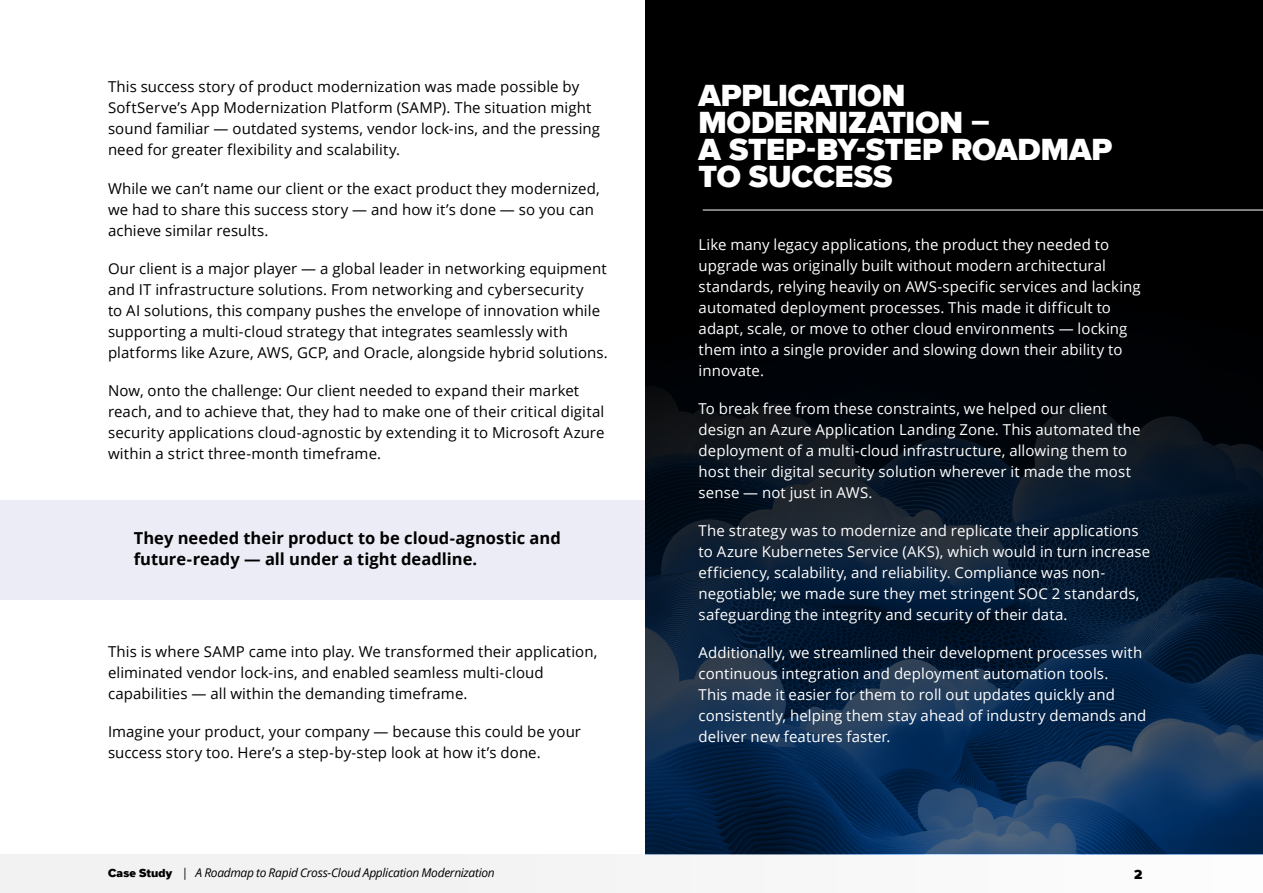
<style>
.page{position:relative;width:1263px;height:893px;background:#fff}
.page>*{position:absolute;margin:0;border:0;box-sizing:border-box;transform-origin:0 0}
.body_main_copy{font:900 31.5px/27px "Proxima Nova";color:#fff}
.BODY{font:700 16.5px/21px "Open Sans";color:#000}
.BODY-2{font:15px/21px "Open Sans";letter-spacing:.005em;color:#000}
.BODY-3{font:15px/21px "Open Sans";letter-spacing:.005em;color:#fff}
.t1{font:900 13.5px "Proxima Nova";color:#000}
.t2{font:italic 12px "Open Sans";letter-spacing:-.025em;color:#000}
.s1{font-family:"Proxima Nova";font-weight:900;font-style:normal}
</style>
<div class="page">
<div style="left:0;top:854px;width:1263px;height:39px;background:#f2f2f2"></div>
<div style="left:645px;top:0;width:618px;height:854px;background:#000"></div>
<img style="left:645px;top:334px;width:618px;height:520px">
<div style="left:0;top:500px;width:645px;height:100px;background:#ebecf5"></div>
<hr style="left:703px;top:210px;width:560px;height:1px;background:#fff">
<p class="BODY-2" style="left:108px;top:76px;width:493px">This success story of product modernization was made possible by SoftServe’s App Modernization Platform (SAMP). The situation might sound familiar — outdated systems, vendor lock-ins, and the pressing need for greater flexibility and scalability.</p>
<p class="BODY-2" style="left:108px;top:177px;width:493px">While we can’t name our client or the exact product they modernized, we had to share this success story — and how it’s done — so you can achieve similar results.</p>
<p class="BODY-2" style="left:108px;top:257px;width:501px">Our client is a major player — a global leader in networking equipment and IT infrastructure solutions. From networking and cybersecurity<br>to AI solutions, this company pushes the envelope of innovation while supporting a multi-cloud strategy that integrates seamlessly with platforms like Azure, AWS, GCP, and Oracle, alongside hybrid solutions.</p>
<p class="BODY-2" style="left:108px;top:379px;width:498px">Now, onto the challenge: Our client needed to expand their market reach, and to achieve that, they had to make one of their critical digital security applications cloud-agnostic by extending it to Microsoft Azure within a strict three-month timeframe.</p>
<p class="BODY" style="left:134px;top:527px;width:429px">They needed their product to be cloud-agnostic and future-ready — all under a tight deadline.</p>
<p class="BODY-2" style="left:108px;top:640px;width:491px">This is where SAMP came into play. We transformed their application, eliminated vendor lock-ins, and enabled seamless multi-cloud capabilities — all within the demanding timeframe.</p>
<p class="BODY-2" style="left:108px;top:720px;width:475px">Imagine your product, your company — because this could be your success story too. Here’s a step-by-step look at how it’s done.</p>
<p class="body_main_copy" style="left:699px;top:82px;width:415px">APPLICATION<br>MODERNIZATION –<br>A STEP-BY-STEP ROADMAP<br>TO SUCCESS</p>
<p class="BODY-3" style="left:699px;top:233px;width:443px">Like many legacy applications, the product they needed to upgrade was originally built without modern architectural standards, relying heavily on AWS-specific services and lacking automated deployment processes. This made it difficult to adapt, scale, or move to other cloud environments — locking them into a single provider and slowing down their ability to innovate.</p>
<p class="BODY-3" style="left:699px;top:397px;width:443px">To break free from these constraints, we helped our client design an Azure Application Landing Zone. This automated the deployment of a multi-cloud infrastructure, allowing them to host their digital security solution wherever it made the most sense — not just in AWS.</p>
<p class="BODY-3" style="left:699px;top:519px;width:453px">The strategy was to modernize and replicate their applications to Azure Kubernetes Service (AKS), which would in turn increase efficiency, scalability, and reliability. Compliance was non&shy;negotiable; we made sure they met stringent SOC 2 standards, safeguarding the integrity and security of their data.</p>
<p class="BODY-3" style="left:699px;top:641px;width:449px">Additionally, we streamlined their development processes with continuous integration and deployment automation tools.<br>This made it easier for them to roll out updates quickly and consistently, helping them stay ahead of industry demands and deliver new features faster.</p>
<p class="t2" style="left:108px;top:864px;width:388px"><span class="s1">Case Study</span> | A Roadmap to Rapid Cross-Cloud Application Modernization</p>
<p class="t1" style="left:1134px;top:864px;width:10px">2</p>
</div>
